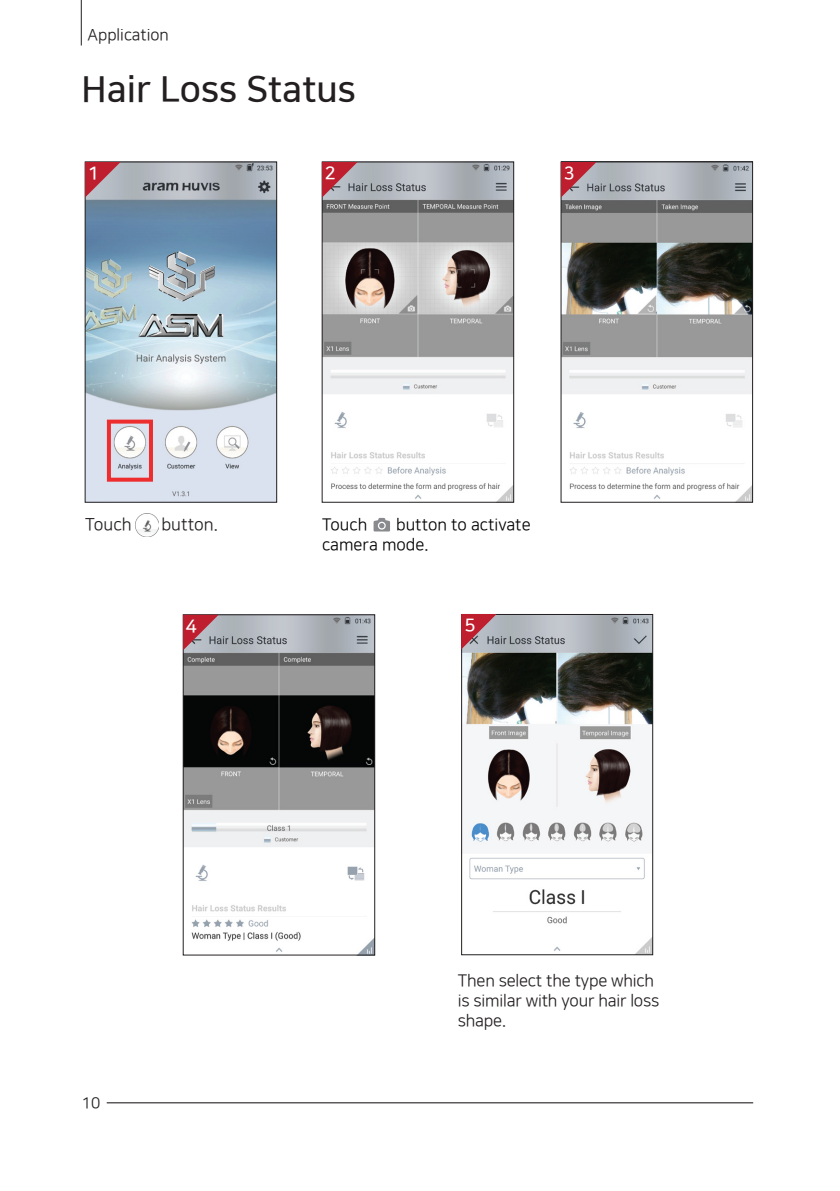
<style>
.page{position:relative;width:840px;height:1191px;background:#fff}
.page>*{position:absolute;margin:0;border:0;box-sizing:border-box;transform-origin:0 0}
.t1{font:36px "Nanum Square B";color:#231f20}
.t2{font:18px "Nanum Square B";color:#fff}
.t3{font:17px "Nanum Square R";color:#231f20}
.t4{font:16.4px/19.8px "Nanum Square R";letter-spacing:-.01em;color:#231f20}
.t5{font:16.4px/19.8px "Nanum Square R";color:#000}
.t6{font:16px "Nanum Square R";color:#231f20}
.t7{font:15.4px "Nanum Square R";color:#231f20}
</style>
<div class="page">
<img style="left:562px;top:163px;width:188px;height:338px">
<img style="left:87px;top:163px;width:188px;height:338px">
<img style="left:185px;top:616px;width:188px;height:337px">
<img style="left:463px;top:616px;width:187px;height:337px">
<img style="left:323px;top:163px;width:189px;height:338px">
<hr style="left:107px;top:1102px;width:645px;height:1px;background:#231f20">
<hr style="left:81px;top:0;width:1px;height:45px;background:#231f20">
<div style="left:560px;top:161px;width:192px;height:342px;border:1px solid #231f20"></div>
<div style="left:183px;top:614px;width:192px;height:341px;border:1px solid #231f20"></div>
<svg style="left:183px;top:615px;width:35px;height:35px"></svg>
<div style="left:461px;top:614px;width:191px;height:341px;border:1px solid #231f20"></div>
<svg style="left:461px;top:614px;width:35px;height:35px"></svg>
<svg style="left:560px;top:162px;width:36px;height:35px"></svg>
<div style="left:321px;top:161px;width:193px;height:342px;border:1px solid #231f20"></div>
<div style="left:85px;top:161px;width:192px;height:342px;border:1px solid #231f20"></div>
<svg style="left:85px;top:162px;width:35px;height:35px"></svg>
<svg style="left:322px;top:162px;width:35px;height:35px"></svg>
<img style="left:136px;top:513px;width:23px;height:23px">
<div style="left:107px;top:419px;width:46px;height:63px;border:4px solid #ee2d2e"></div>
<svg style="left:373px;top:518px;width:17px;height:13px"></svg>
<p class="t6" style="left:87px;top:26px;width:83px">Application</p>
<h1 class="t1" style="left:82px;top:70px;width:275px">Hair Loss Status</h1>
<p class="t2" style="left:88px;top:164px;width:12px">1</p>
<p class="t2" style="left:325px;top:164px;width:12px">2</p>
<p class="t2" style="left:563px;top:164px;width:12px">3</p>
<p class="t3" style="left:85px;top:516px;width:48px">Touch</p>
<p class="t3" style="left:161px;top:516px;width:58px">button.</p>
<p class="t5" style="left:322px;top:515px;width:47px">Touch</p>
<p class="t5" style="left:322px;top:515px;width:210px;text-indent:74px">button to activate camera mode.</p>
<p class="t2" style="left:186px;top:616px;width:12px">4</p>
<p class="t2" style="left:464px;top:616px;width:12px">5</p>
<p class="t7" style="left:82px;top:1095px;width:20px">10</p>
<p class="t4" style="left:457px;top:971px;width:203px">Then select the type which is similar with your hair loss shape.</p>
</div>
